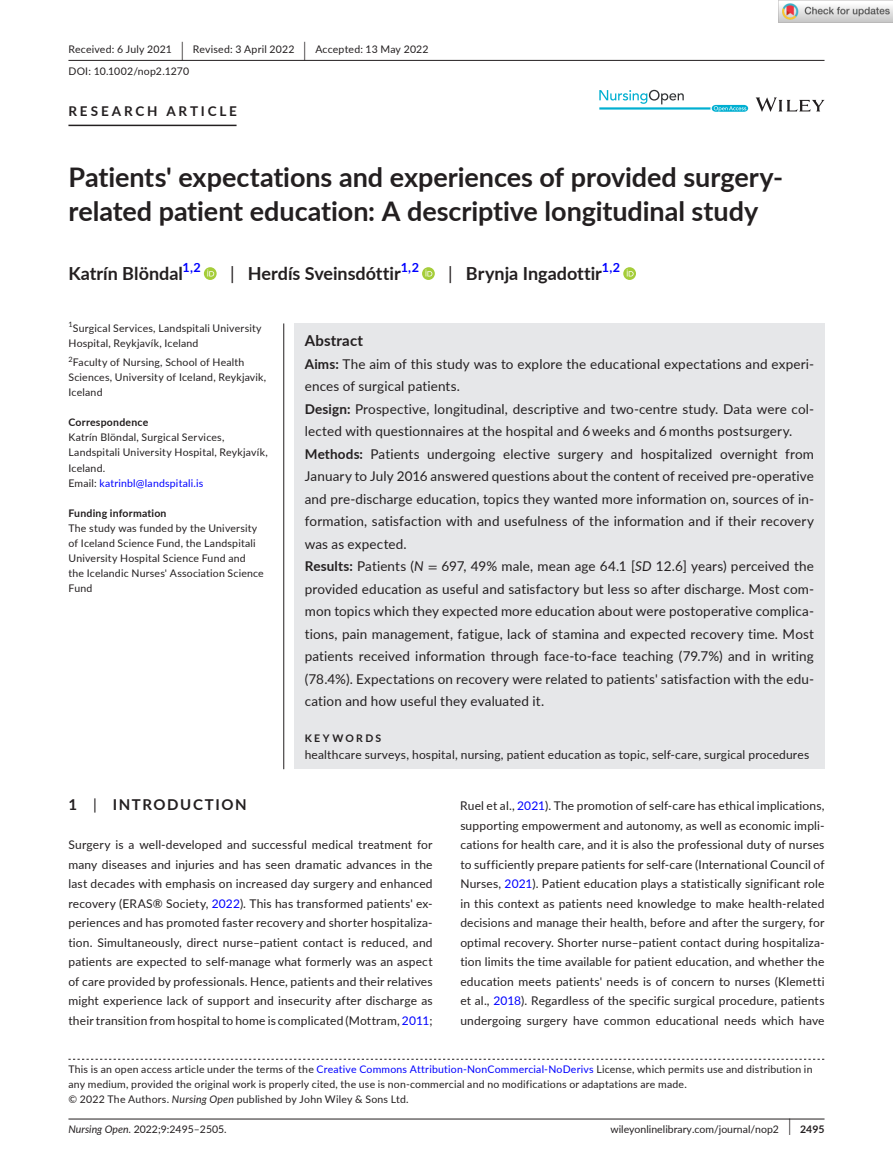
<style>
.page{position:relative;width:893px;height:1174px;background:#fff}
.page>*{position:absolute;margin:0;border:0;box-sizing:border-box;transform-origin:0 0}
.t1{font:700 27px/34.5px "Lato";letter-spacing:-.005em;color:#231f20}
.t2{font:700 18px "Lato";color:#231f20}
.t3{font:700 15px "Lato";letter-spacing:.1em;color:#231f20}
.t4{font:700 15px "Lato";letter-spacing:.015em;color:#231f20}
.t5{font:13.5px/22.5px "Lato";letter-spacing:.01em;color:#231f20}
.t6{font:700 13.5px "Lato";letter-spacing:.21em;color:#231f20}
.t7{font:700 12.6px "Lato";color:#00f}
.t8{font:12px/19.5px "Lato";letter-spacing:.015em;color:#231f20;text-align:justify}
.t9{font:10.5px/15px "Lato";letter-spacing:.02em;color:#231f20}
.t10{font:10.5px "Lato";color:#231f20}
.t11{font:700 10.5px "Lato";letter-spacing:.02em;color:#231f20}
.t12{font:700 10.5px "Lato";letter-spacing:.22em;color:#231f20}
.t13{font:7.35px "Lato";color:#231f20}
.s1{font-size:19.65px}
.s2{font-weight:400}
.s3{color:#00f}
.s4{font-weight:700}
.s5{font-style:italic}
.s6{font-family:"STIX"}
.s7{font-size:17.4px}
</style>
<div class="page">
<hr style="left:68px;top:1118px;width:756px;height:1px;background:#231f20">
<svg style="left:756px;top:97px;width:68px;height:15px"></svg>
<svg style="left:599px;top:90px;width:149px;height:22px"></svg>
<hr style="left:68px;top:60px;width:756px;height:1px;background:#231f20">
<hr style="left:68px;top:125px;width:169px;height:1px;background:#231f20">
<svg style="left:204px;top:267px;width:13px;height:13px"></svg>
<svg style="left:207px;top:269px;width:7px;height:7px"></svg>
<svg style="left:422px;top:267px;width:13px;height:13px"></svg>
<svg style="left:425px;top:269px;width:7px;height:7px"></svg>
<svg style="left:623px;top:267px;width:13px;height:13px"></svg>
<svg style="left:627px;top:269px;width:7px;height:7px"></svg>
<svg style="left:68px;top:1058px;width:756px;height:1px"></svg>
<div style="left:294px;top:323px;width:530px;height:446px;background:#e6e7e9"></div>
<hr style="left:283px;top:323px;width:1px;height:446px;background:#231f20">
<img style="left:779px;top:0;width:114px;height:23px">
<p class="t9" style="left:68px;top:38px;width:362px;line-height:21.8px">Received: 6 July 2021 <span class="s1">|</span> Revised: 3 April 2022 <span class="s1">|</span> Accepted: 13 May 2022<br>DOI: 10.1002/nop2.1270</p>
<p class="t6" style="left:68px;top:101px;width:170px">RESEARCH ARTICLE</p>
<h1 class="t1" style="left:68px;top:159px;width:716px">Patients' expectations and experiences of provided surgery&shy;related patient education: A descriptive longitudinal study</h1>
<h2 class="t2" style="left:68px;top:260px;width:116px">Katrín Blöndal</h2>
<p class="t7" style="left:183px;top:258px;width:20px">1,2</p>
<h2 class="t2" style="left:230px;top:260px;width:172px"><span class="s2">|</span> Herdís Sveinsdóttir</h2>
<p class="t7" style="left:401px;top:258px;width:20px">1,2</p>
<h2 class="t2" style="left:448px;top:260px;width:155px"><span class="s2">|</span> Brynja Ingadottir</h2>
<p class="t7" style="left:602px;top:258px;width:20px">1,2</p>
<p class="t13" style="left:68px;top:319px;width:6px">1</p>
<p class="t9" style="left:68px;top:320px;width:195px;text-indent:4px">Surgical Services, Landspitali University<br>Hospital, Reykjavík, Iceland</p>
<p class="t13" style="left:68px;top:354px;width:6px">2</p>
<p class="t9" style="left:68px;top:355px;width:199px;text-indent:4px">Faculty of Nursing, School of Health<br>Sciences, University of Iceland, Reykjavik,<br>Iceland</p>
<p class="t11" style="left:68px;top:415px;width:81px">Correspondence</p>
<p class="t9" style="left:68px;top:430px;width:201px">Katrín Blöndal, Surgical Services,<br>Landspitali University Hospital, Reykjavík,<br>Iceland.<br>Email: <span class="s3">katrinbl@landspitali.is</span></p>
<p class="t11" style="left:68px;top:505px;width:100px">Funding information</p>
<p class="t9" style="left:68px;top:520px;width:197px">The study was funded by the University of Iceland Science Fund, the Landspitali University Hospital Science Fund and the Icelandic Nurses' Association Science Fund</p>
<p class="t4" style="left:305px;top:329px;width:60px">Abstract</p>
<p class="t5" style="left:305px;top:352px;width:511px"><span class="s4">Aims:</span> The aim of this study was to explore the educational expectations and experi&shy;ences of surgical patients.<br><span class="s4">Design:</span> Prospective, longitudinal, descriptive and two-centre study. Data were col&shy;lected with questionnaires at the hospital and 6 weeks and 6 months postsurgery.<br><span class="s4">Methods:</span> Patients undergoing elective surgery and hospitalized overnight from January to July 2016 answered questions about the content of received pre-operative and pre-discharge education, topics they wanted more information on, sources of in&shy;formation, satisfaction with and usefulness of the information and if their recovery was as expected.<br><span class="s4">Results:</span> Patients (<span class="s5">N</span> <span class="s6">=</span> 697, 49% male, mean age 64.1 [<span class="s5">SD</span> 12.6] years) perceived the provided education as useful and satisfactory but less so after discharge. Most com&shy;mon topics which they expected more education about were postoperative complica&shy;tions, pain management, fatigue, lack of stamina and expected recovery time. Most patients received information through face-to-face teaching (79.7%) and in writing (78.4%). Expectations on recovery were related to patients' satisfaction with the edu&shy;cation and how useful they evaluated it.</p>
<p class="t12" style="left:305px;top:730px;width:78px">KEYWORDS</p>
<p class="t8" style="left:305px;top:744px;width:506px">healthcare surveys, hospital, nursing, patient education as topic, self-care, surgical procedures</p>
<p class="t3" style="left:68px;top:794px;width:180px">1 <span class="s2">|</span> INTRODUCTION</p>
<p class="t8" style="left:68px;top:834px;width:366px">Surgery is a well-developed and successful medical treatment for many diseases and injuries and has seen dramatic advances in the last decades with emphasis on increased day surgery and enhanced recovery (ERAS® Society, <span class="s3">2022</span>). This has transformed patients' ex&shy;periences and has promoted faster recovery and shorter hospitaliza&shy;tion. Simultaneously, direct nurse–patient contact is reduced, and patients are expected to self-manage what formerly was an aspect of care provided by professionals. Hence, patients and their relatives might experience lack of support and insecurity after discharge as their transition from hospital to home is complicated (Mottram, <span class="s3">2011</span>;</p>
<p class="t8" style="left:460px;top:795px;width:366px">Ruel et al., <span class="s3">2021</span>). The promotion of self-care has ethical implications, supporting empowerment and autonomy, as well as economic impli&shy;cations for health care, and it is also the professional duty of nurses to sufficiently prepare patients for self-care (International Council of Nurses, <span class="s3">2021</span>). Patient education plays a statistically significant role in this context as patients need knowledge to make health-related decisions and manage their health, before and after the surgery, for optimal recovery. Shorter nurse–patient contact during hospitaliza&shy;tion limits the time available for patient education, and whether the education meets patients' needs is of concern to nurses (Klemetti et al., <span class="s3">2018</span>). Regardless of the specific surgical procedure, patients undergoing surgery have common educational needs which have</p>
<p class="t9" style="left:68px;top:1061px;width:746px">This is an open access article under the terms of the <span class="s3">Creative Commons Attribution-NonCommercial-NoDerivs</span> License, which permits use and distribution in any medium, provided the original work is properly cited, the use is non-commercial and no modifications or adaptations are made.<br>© 2022 The Authors. <span class="s5">Nursing Open</span> published by John Wiley &amp; Sons Ltd.</p>
<p class="t10" style="left:68px;top:1121px;width:160px"><span class="s5">Nursing Open.</span> 2022;9:2495–2505.</p>
<p class="t10" style="left:610px;top:1121px;width:216px">wileyonlinelibrary.com/journal/nop2 <span class="s7">|</span> <span class="s4">2495</span></p>
</div>
